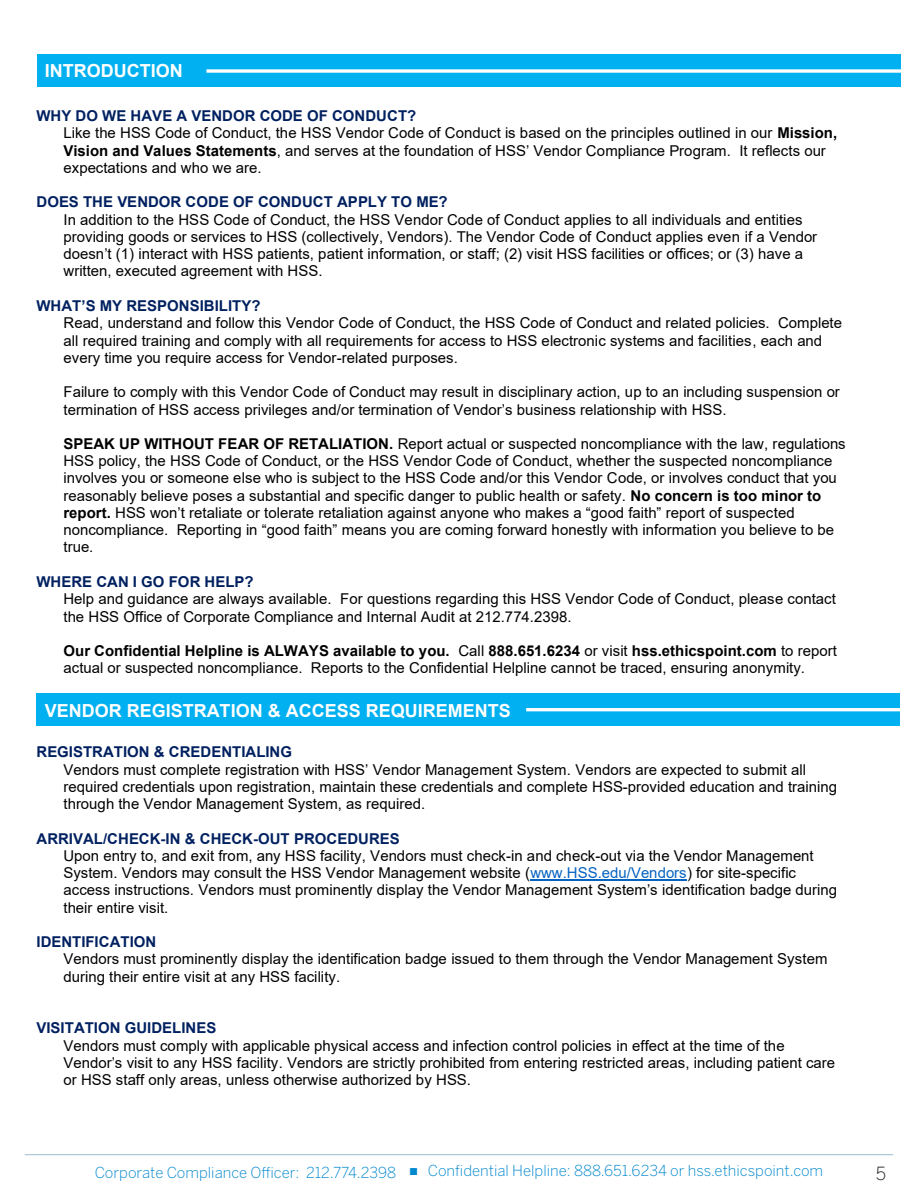
<style>
.page{position:relative;width:918px;height:1188px;background:#fff}
.page>*{position:absolute;margin:0;border:0;box-sizing:border-box;transform-origin:0 0}
.t1{font:700 18px "Arial";color:#fff}
.t2{font:300 18px "Benton Sans";color:#231f20}
.t3{font:15px/17.2px "Arial";color:#000}
.t4{font:300 15px "Benton Sans";color:#0088ce}
.s1{font-weight:700;color:#002060}
.s2{font-weight:700}
.s3{color:#0563c1}
.s4{font-family:"Arial";font-weight:700}
</style>
<div class="page">
<hr style="left:25px;top:1154px;width:868px;height:1px;background:#9cbcce">
<div style="left:37px;top:54px;width:864px;height:32px;background:#00b0f0"></div>
<div style="left:37px;top:694px;width:863px;height:32px;background:#00b0f0"></div>
<hr style="left:530px;top:880px;width:157px;height:1px;background:#0563c1">
<svg style="left:206px;top:69px;width:695px;height:4px;background:#d7f2fc"></svg>
<hr style="left:526px;top:708px;width:375px;height:3px;background:#fff">
<p class="t1" style="left:45px;top:58px;width:140px">INTRODUCTION</p>
<p class="t3" style="left:64px;top:107px;width:775px;text-indent:-27px"><span class="s1">WHY DO WE HAVE A VENDOR CODE OF CONDUCT?<br></span>Like the HSS Code of Conduct, the HSS Vendor Code of Conduct is based on the principles outlined in our <span class="s2">Mission, Vision and Values Statements</span>, and serves at the foundation of HSS’ Vendor Compliance Program. It reflects our expectations and who we are.</p>
<p class="t3" style="left:64px;top:193px;width:755px;text-indent:-27px"><span class="s1">DOES THE VENDOR CODE OF CONDUCT APPLY TO ME?<br></span>In addition to the HSS Code of Conduct, the HSS Vendor Code of Conduct applies to all individuals and entities providing goods or services to HSS (collectively, Vendors). The Vendor Code of Conduct applies even if a Vendor doesn’t (1) interact with HSS patients, patient information, or staff; (2) visit HSS facilities or offices; or (3) have a written, executed agreement with HSS.</p>
<p class="t3" style="left:64px;top:297px;width:780px;text-indent:-27px"><span class="s1">WHAT’S MY RESPONSIBILITY?<br></span>Read, understand and follow this Vendor Code of Conduct, the HSS Code of Conduct and related policies. Complete all required training and comply with all requirements for access to HSS electronic systems and facilities, each and every time you require access for Vendor-related purposes.</p>
<p class="t3" style="left:64px;top:383px;width:778px">Failure to comply with this Vendor Code of Conduct may result in disciplinary action, up to an including suspension or termination of HSS access privileges and/or termination of Vendor’s business relationship with HSS.</p>
<p class="t3" style="left:64px;top:435px;width:784px"><span class="s2">SPEAK UP WITHOUT FEAR OF RETALIATION.</span> Report actual or suspected noncompliance with the law, regulations HSS policy, the HSS Code of Conduct, or the HSS Vendor Code of Conduct, whether the suspected noncompliance involves you or someone else who is subject to the HSS Code and/or this Vendor Code, or involves conduct that you reasonably believe poses a substantial and specific danger to public health or safety. <span class="s2">No concern is too minor to report.</span> HSS won’t retaliate or tolerate retaliation against anyone who makes a “good faith” report of suspected noncompliance. Reporting in “good faith” means you are coming forward honestly with information you believe to be true.</p>
<p class="t3" style="left:64px;top:573px;width:774px;text-indent:-27px"><span class="s1">WHERE CAN I GO FOR HELP?<br></span>Help and guidance are always available. For questions regarding this HSS Vendor Code of Conduct, please contact the HSS Office of Corporate Compliance and Internal Audit at 212.774.2398.</p>
<p class="t3" style="left:64px;top:642px;width:775px"><span class="s2">Our Confidential Helpline is ALWAYS available to you.</span> Call <span class="s2">888.651.6234</span> or visit <span class="s2">hss.ethicspoint.com</span> to report actual or suspected noncompliance. Reports to the Confidential Helpline cannot be traced, ensuring anonymity.</p>
<p class="t1" style="left:45px;top:697px;width:468px">VENDOR REGISTRATION &amp; ACCESS REQUIREMENTS</p>
<p class="t3" style="left:64px;top:743px;width:775px;text-indent:-27px"><span class="s1">REGISTRATION &amp; CREDENTIALING<br></span>Vendors must complete registration with HSS’ Vendor Management System. Vendors are expected to submit all required credentials upon registration, maintain these credentials and complete HSS-provided education and training through the Vendor Management System, as required.</p>
<p class="t3" style="left:64px;top:830px;width:775px;text-indent:-27px"><span class="s1">ARRIVAL/CHECK-IN &amp; CHECK-OUT PROCEDURES<br></span>Upon entry to, and exit from, any HSS facility, Vendors must check-in and check-out via the Vendor Management System. Vendors may consult the HSS Vendor Management website (<span class="s3">www.HSS.edu/Vendors</span>) for site-specific access instructions. Vendors must prominently display the Vendor Management System’s identification badge during their entire visit.</p>
<p class="t3" style="left:64px;top:933px;width:765px;text-indent:-27px"><span class="s1">IDENTIFICATION<br></span>Vendors must prominently display the identification badge issued to them through the Vendor Management System</p>
<p class="t3" style="left:64px;top:1019px;width:773px;text-indent:-27px"><span class="s1">VISITATION GUIDELINES<br></span>Vendors must comply with applicable physical access and infection control policies in effect at the time of the Vendor’s visit to any HSS facility. Vendors are strictly prohibited from entering restricted areas, including patient care or HSS staff only areas, unless otherwise authorized by HSS.</p>
<p class="t4" style="left:95px;top:1162px;width:730px">Corporate Compliance Officer: 212.774.2398 <span class="s4">■</span> Confidential Helpline: 888.651.6234 or hss.ethicspoint.com</p>
<p class="t2" style="left:876px;top:1163px;width:12px">5</p>
</div>
